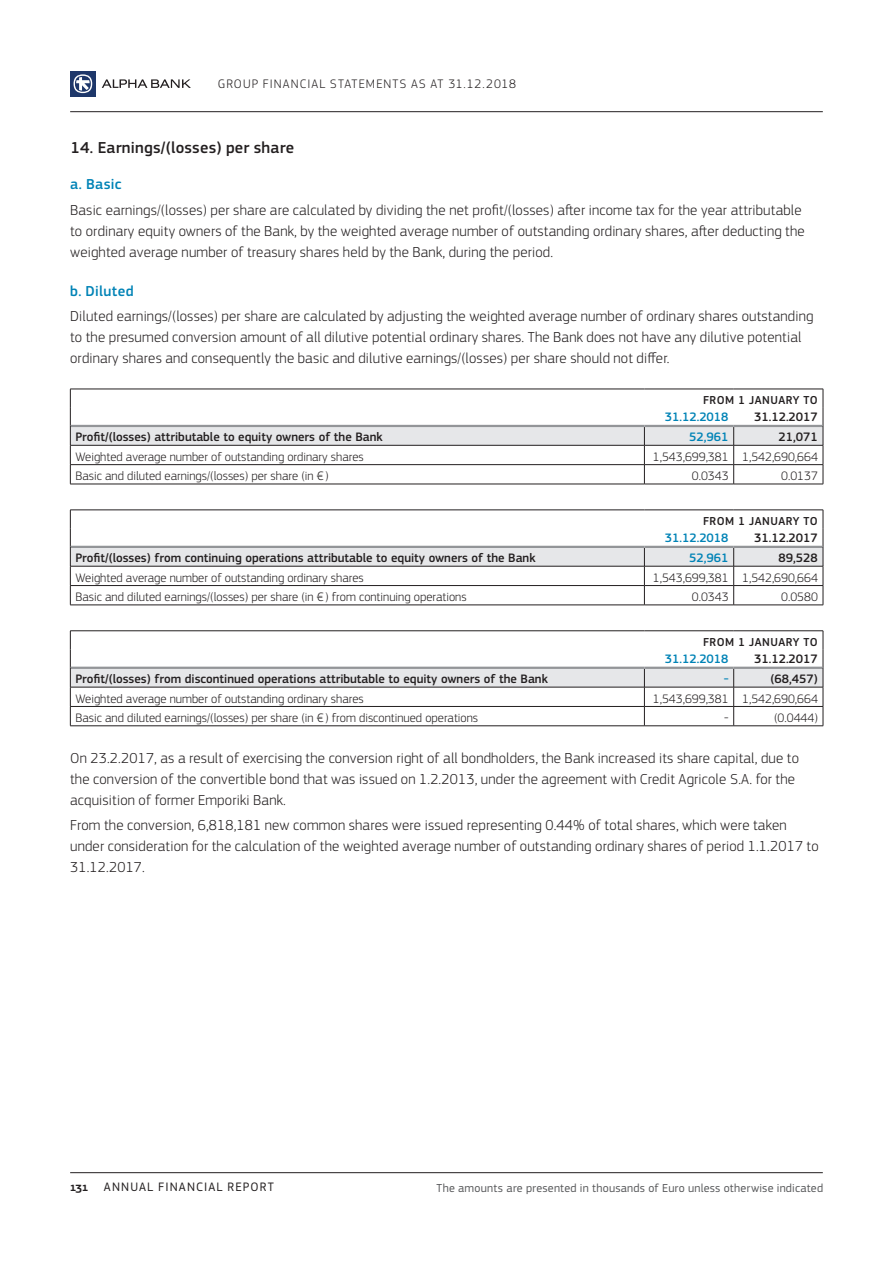
<style>
.page{position:relative;width:893px;height:1263px;background:#fff}
.page>*{position:absolute;margin:0;border:0;box-sizing:border-box;transform-origin:0 0}
.Title_1_1{font:500 16.5px "PF Square Sans Pro";letter-spacing:.015em;color:#231f20}
.Text_basic{font:300 15px/21px "PF Square Sans Pro";letter-spacing:.01em;color:#231f20}
.Title_Light_blue{font:500 15px "PF Square Sans Pro";letter-spacing:.025em;color:#0083b6}
.t1{font:300 12.9px "PF Square Sans Pro";letter-spacing:.085em;color:#231f20}
.Table_text{font:300 12.75px "PF Square Sans Pro";color:#231f20}
.Table_Text_Bold{font:500 12.75px "PF Square Sans Pro";color:#231f20}
.Table_number{font:300 12.75px "PF Square Sans Pro";color:#231f20}
.Table_Big_Total_New{font:500 12.75px "PF Square Sans Pro";color:#0083b6}
.t2{font:12.75px "PF Square Sans Pro";letter-spacing:.085em;color:#231f20}
.Table_Big_Total{font:500 12.75px "PF Square Sans Pro";color:#231f20}
.t3{font:12px "PF Square Sans Pro";letter-spacing:.02em;color:#57585a}
.t4{font:500 12px "PF Square Sans Pro";letter-spacing:.04em;color:#231f20}
.s1{font-weight:500}
</style>
<div class="page">
<svg style="left:70px;top:71px;width:26px;height:25px"></svg>
<svg style="left:74px;top:74px;width:18px;height:19px"></svg>
<svg style="left:75px;top:76px;width:16px;height:16px"></svg>
<svg style="left:76px;top:77px;width:14px;height:14px"></svg>
<svg style="left:102px;top:79px;width:89px;height:9px"></svg>
<hr style="left:70px;top:111px;width:753px;height:1px;background:#231f20">
<hr style="left:70px;top:1172px;width:753px;height:1px;background:#231f20">
<hr style="left:70px;top:484px;width:574px;height:1px;background:#231f20">
<hr style="left:644px;top:484px;width:90px;height:1px;background:#231f20">
<hr style="left:734px;top:484px;width:89px;height:1px;background:#231f20">
<svg style="left:70px;top:389px;width:754px;height:95px"></svg>
<hr style="left:70px;top:445px;width:574px;height:1px;background:#231f20">
<hr style="left:644px;top:445px;width:90px;height:1px;background:#231f20">
<hr style="left:734px;top:445px;width:89px;height:1px;background:#231f20">
<hr style="left:70px;top:605px;width:574px;height:1px;background:#231f20">
<hr style="left:644px;top:605px;width:90px;height:1px;background:#231f20">
<hr style="left:734px;top:605px;width:89px;height:1px;background:#231f20">
<svg style="left:70px;top:510px;width:754px;height:95px"></svg>
<hr style="left:70px;top:566px;width:574px;height:1px;background:#231f20">
<hr style="left:644px;top:566px;width:90px;height:1px;background:#231f20">
<hr style="left:734px;top:566px;width:89px;height:1px;background:#231f20">
<hr style="left:70px;top:630px;width:574px;height:1px;background:#231f20">
<hr style="left:644px;top:630px;width:90px;height:1px;background:#231f20">
<hr style="left:734px;top:630px;width:89px;height:1px;background:#231f20">
<svg style="left:70px;top:631px;width:754px;height:95px"></svg>
<hr style="left:70px;top:687px;width:574px;height:1px;background:#231f20">
<hr style="left:644px;top:687px;width:90px;height:1px;background:#231f20">
<hr style="left:734px;top:687px;width:89px;height:1px;background:#231f20">
<p class="t1" style="left:218px;top:76px;width:300px">GROUP FINANCIAL STATEMENTS AS AT 31.12.2018</p>
<p class="Title_1_1" style="left:71px;top:138px;width:225px">14. Earnings/(losses) per share</p>
<p class="Title_Light_blue" style="left:70px;top:176px;width:53px">a. Basic</p>
<p class="Text_basic" style="left:70px;top:199px;width:736px">Basic earnings/(losses) per share are calculated by dividing the net profit/(losses) after income tax for the year attributable to ordinary equity owners of the Bank, by the weighted average number of outstanding ordinary shares, after deducting the weighted average number of treasury shares held by the Bank, during the period.</p>
<p class="Title_Light_blue" style="left:70px;top:282px;width:65px">b. Diluted</p>
<p class="Text_basic" style="left:70px;top:306px;width:745px">Diluted earnings/(losses) per share are calculated by adjusting the weighted average number of ordinary shares outstanding to the presumed conversion amount of all dilutive potential ordinary shares. The Bank does not have any dilutive potential ordinary shares and consequently the basic and dilutive earnings/(losses) per share should not differ.</p>
<p class="t4" style="left:703px;top:393px;width:116px">FROM 1 JANUARY TO</p>
<p class="Table_Big_Total_New" style="left:665px;top:409px;width:65px">31.12.2018</p>
<p class="Table_Text_Bold" style="left:754px;top:409px;width:65px">31.12.2017</p>
<p class="Table_Text_Bold" style="left:75px;top:430px;width:309px">Profit/(losses) attributable to equity owners of the Bank</p>
<p class="Table_Big_Total_New" style="left:689px;top:430px;width:41px">52,961</p>
<p class="Table_Big_Total" style="left:779px;top:430px;width:41px">21,071</p>
<p class="Table_text" style="left:75px;top:449px;width:290px">Weighted average number of outstanding ordinary shares</p>
<p class="Table_number" style="left:653px;top:449px;width:77px">1,543,699,381</p>
<p class="Table_number" style="left:742px;top:449px;width:77px">1,542,690,664</p>
<p class="Table_text" style="left:75px;top:468px;width:255px">Basic and diluted earnings/(losses) per share (in €)</p>
<p class="Table_number" style="left:692px;top:468px;width:38px">0.0343</p>
<p class="Table_number" style="left:781px;top:468px;width:38px">0.0137</p>
<p class="t4" style="left:703px;top:514px;width:116px">FROM 1 JANUARY TO</p>
<p class="Table_Big_Total_New" style="left:665px;top:530px;width:65px">31.12.2018</p>
<p class="Table_Text_Bold" style="left:754px;top:530px;width:65px">31.12.2017</p>
<p class="Table_Text_Bold" style="left:75px;top:551px;width:462px">Profit/(losses) from continuing operations attributable to equity owners of the Bank</p>
<p class="Table_Big_Total_New" style="left:689px;top:551px;width:41px">52,961</p>
<p class="Table_Big_Total" style="left:779px;top:551px;width:41px">89,528</p>
<p class="Table_text" style="left:75px;top:570px;width:290px">Weighted average number of outstanding ordinary shares</p>
<p class="Table_number" style="left:653px;top:570px;width:77px">1,543,699,381</p>
<p class="Table_number" style="left:742px;top:570px;width:77px">1,542,690,664</p>
<p class="Table_text" style="left:75px;top:589px;width:393px">Basic and diluted earnings/(losses) per share (in €) from continuing operations</p>
<p class="Table_number" style="left:692px;top:589px;width:38px">0.0343</p>
<p class="Table_number" style="left:781px;top:589px;width:38px">0.0580</p>
<p class="t4" style="left:703px;top:635px;width:116px">FROM 1 JANUARY TO</p>
<p class="Table_Big_Total_New" style="left:665px;top:651px;width:65px">31.12.2018</p>
<p class="Table_Text_Bold" style="left:754px;top:651px;width:65px">31.12.2017</p>
<p class="Table_Text_Bold" style="left:75px;top:672px;width:474px">Profit/(losses) from discontinued operations attributable to equity owners of the Bank</p>
<p class="Table_Big_Total_New" style="left:724px;top:672px;width:6px">-</p>
<p class="Table_Big_Total" style="left:771px;top:672px;width:49px">(68,457)</p>
<p class="Table_text" style="left:75px;top:691px;width:290px">Weighted average number of outstanding ordinary shares</p>
<p class="Table_number" style="left:653px;top:691px;width:77px">1,543,699,381</p>
<p class="Table_number" style="left:742px;top:691px;width:77px">1,542,690,664</p>
<p class="Table_text" style="left:75px;top:710px;width:404px">Basic and diluted earnings/(losses) per share (in €) from discontinued operations</p>
<p class="Table_number" style="left:724px;top:710px;width:6px">-</p>
<p class="Table_number" style="left:774px;top:710px;width:45px">(0.0444)</p>
<p class="Text_basic" style="left:70px;top:747px;width:730px">On 23.2.2017, as a result of exercising the conversion right of all bondholders, the Bank increased its share capital, due to the conversion of the convertible bond that was issued on 1.2.2013, under the agreement with Credit Agricole S.A. for the acquisition of former Emporiki Bank.</p>
<p class="Text_basic" style="left:70px;top:814px;width:750px">From the conversion, 6,818,181 new common shares were issued representing 0.44% of total shares, which were taken under consideration for the calculation of the weighted average number of outstanding ordinary shares of period 1.1.2017 to<br>31.12.2017.</p>
<p class="t2" style="left:70px;top:1179px;width:205px"><span class="s1">131</span> ANNUAL FINANCIAL REPORT</p>
<p class="t3" style="left:436px;top:1181px;width:388px">The amounts are presented in thousands of Euro unless otherwise indicated</p>
</div>
